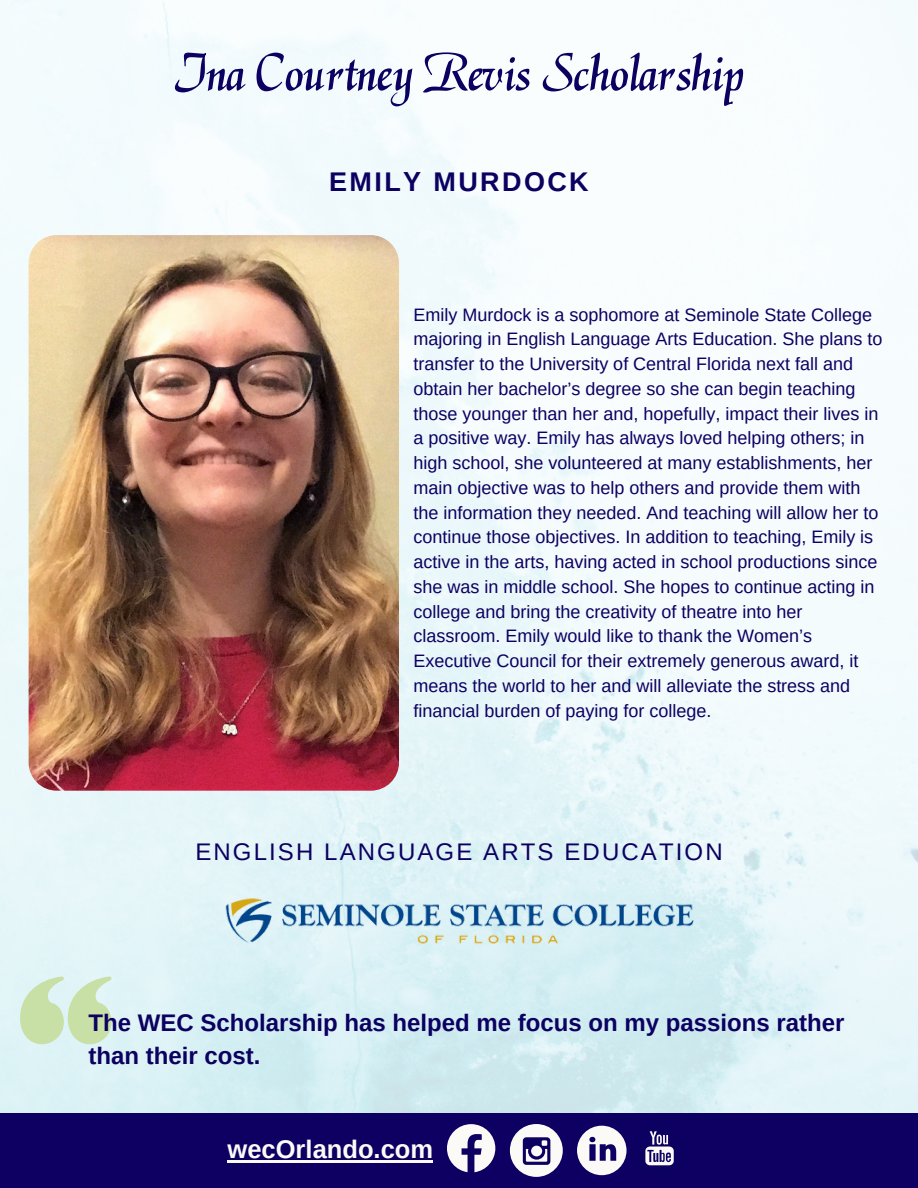
<style>
.page{position:relative;width:918px;height:1188px;background:#fff}
.page>*{position:absolute;margin:0;border:0;box-sizing:border-box;transform-origin:0 0}
.t1{font:55.8px "Magik";color:#0c0061}
.t2{font:700 27px "Arimo";letter-spacing:.09em;color:#0c0061}
.t3{font:700 25.5px "Arimo";color:#fcfaf7}
.t4{font:700 24px/32.7px "Arimo";color:#0c0061}
.t5{font:24px "Arimo";letter-spacing:.09em;color:#0c0061}
.t6{font:18px/24.8px "Arimo";color:#0c0061}
</style>
<div class="page">
<img style="left:0;top:0;width:918px;height:1113px">
<div style="left:0;top:1113px;width:918px;height:75px;background:#0d0062"></div>
<svg style="left:447px;top:1124px;width:48px;height:48px"></svg>
<svg style="left:645px;top:1131px;width:29px;height:35px"></svg>
<svg style="left:577px;top:1126px;width:50px;height:49px"></svg>
<div style="left:510px;top:1124px;width:53px;height:53px;background:#fcfaf7;border-radius:50%"></div>
<svg style="left:523px;top:1137px;width:27px;height:28px"></svg>
<hr style="left:228px;top:1160px;width:205px;height:2px;background:#fcfaf7">
<svg style="left:20px;top:976px;width:92px;height:68px;background:#d0e6c3"></svg>
<img style="left:219px;top:883px;width:480px;height:76px">
<img style="left:29px;top:235px;width:370px;height:556px;border-radius:28px">
<h1 class="t1" style="left:175px;top:40px;width:570px">Ina Courtney Revis Scholarship</h1>
<h2 class="t2" style="left:329px;top:166px;width:261px">EMILY MURDOCK</h2>
<p class="t6" style="left:413px;top:302px;width:470px">Emily Murdock is a sophomore at Seminole State College majoring in English Language Arts Education. She plans to transfer to the University of Central Florida next fall and obtain her bachelor’s degree so she can begin teaching those younger than her and, hopefully, impact their lives in a positive way. Emily has always loved helping others; in high school, she volunteered at many establishments, her main objective was to help others and provide them with the information they needed. And teaching will allow her to continue those objectives. In addition to teaching, Emily is active in the arts, having acted in school productions since she was in middle school. She hopes to continue acting in college and bring the creativity of theatre into her classroom. Emily would like to thank the Women’s Executive Council for their extremely generous award, it means the world to her and will alleviate the stress and financial burden of paying for college.</p>
<h3 class="t5" style="left:195px;top:838px;width:529px">ENGLISH LANGUAGE ARTS EDUCATION</h3>
<h3 class="t4" style="left:88px;top:1007px;width:757px">The WEC Scholarship has helped me focus on my passions rather than their cost.</h3>
<h3 class="t3" style="left:228px;top:1135px;width:207px">wecOrlando.com</h3>
</div>
